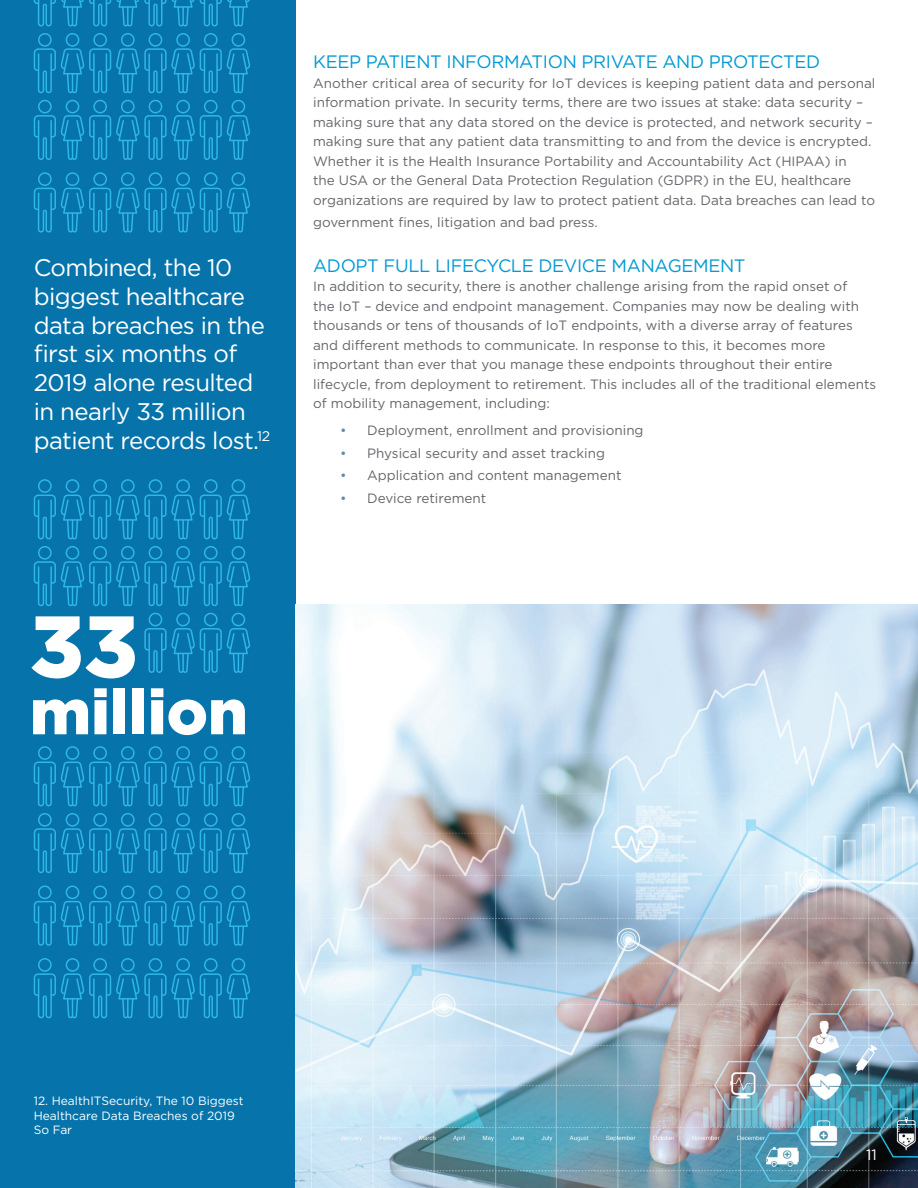
<style>
.page{position:relative;width:918px;height:1188px;background:#fff}
.page>*{position:absolute;margin:0;border:0;box-sizing:border-box;transform-origin:0 0}
.t1{font:900 87px "Gotham";color:#fff}
.t2{font:900 63px "Gotham";color:#fff}
.t3{font:24px/28.8px "Gotham";letter-spacing:-.025em;color:#fff}
.t4{font:18px "Gotham";letter-spacing:-.02em;color:#009ad4}
.t5{font:15px "Gotham";color:#fff}
.t6{font:13.5px/19.5px "Gotham";color:#63666b}
.t7{font:12px/14.4px "Gotham";color:#fff}
.s1{color:#5f8ab0}
</style>
<div class="page">
<div style="left:0;top:0;width:295px;height:1188px;background:#0674ab"></div>
<img style="left:295px;top:605px;width:623px;height:583px">
<svg style="left:34px;top:546px;width:216px;height:60px"></svg>
<svg style="left:34px;top:479px;width:216px;height:60px"></svg>
<svg style="left:144px;top:613px;width:106px;height:60px"></svg>
<svg style="left:34px;top:0;width:216px;height:26px"></svg>
<svg style="left:34px;top:33px;width:216px;height:60px"></svg>
<svg style="left:34px;top:746px;width:216px;height:60px"></svg>
<svg style="left:34px;top:100px;width:216px;height:60px"></svg>
<svg style="left:34px;top:813px;width:216px;height:60px"></svg>
<svg style="left:34px;top:172px;width:216px;height:61px"></svg>
<svg style="left:34px;top:886px;width:216px;height:60px"></svg>
<svg style="left:34px;top:958px;width:216px;height:60px"></svg>
<p class="t3" style="left:34px;top:253px;width:238px">Combined, the 10 biggest healthcare data breaches in the first six months of<br>2019 alone resulted in nearly 33 million patient records lost.<sup>12</sup></p>
<p class="t4" style="left:313px;top:51px;width:509px">KEEP PATIENT INFORMATION PRIVATE AND PROTECTED</p>
<p class="t6" style="left:313px;top:73px;width:564px">Another critical area of security for IoT devices is keeping patient data and personal information private. In security terms, there are two issues at stake: data security – making sure that any data stored on the device is protected, and network security – making sure that any patient data transmitting to and from the device is encrypted.<br>Whether it is the Health Insurance Portability and Accountability Act (HIPAA) in<br>the USA or the General Data Protection Regulation (GDPR) in the EU, healthcare organizations are required by law to protect patient data. Data breaches can lead to</p>
<p class="t6" style="left:313px;top:212px;width:286px">government fines, litigation and bad press.</p>
<p class="t4" style="left:313px;top:254px;width:434px">ADOPT FULL LIFECYCLE DEVICE MANAGEMENT</p>
<p class="t6" style="left:313px;top:276px;width:565px">In addition to security, there is another challenge arising from the rapid onset of<br>the IoT – device and endpoint management. Companies may now be dealing with thousands or tens of thousands of IoT endpoints, with a diverse array of features and different methods to communicate. In response to this, it becomes more important than ever that you manage these endpoints throughout their entire lifecycle, from deployment to retirement. This includes all of the traditional elements of mobility management, including:</p>
<p class="t6" style="left:340px;top:420px;width:305px"><span class="s1">•</span> Deployment, enrollment and provisioning</p>
<p class="t6" style="left:340px;top:443px;width:266px"><span class="s1">•</span> Physical security and asset tracking</p>
<p class="t6" style="left:340px;top:465px;width:283px"><span class="s1">•</span> Application and content management</p>
<p class="t6" style="left:340px;top:488px;width:148px"><span class="s1">•</span> Device retirement</p>
<p class="t1" style="left:30px;top:587px;width:110px">33</p>
<p class="t2" style="left:30px;top:669px;width:220px">million</p>
<p class="t7" style="left:34px;top:1093px;width:211px">12. HealthITSecurity, The 10 Biggest<br>Healthcare Data Breaches of 2019<br>So Far</p>
<p class="t5" style="left:866px;top:1145px;width:12px">11</p>
</div>
